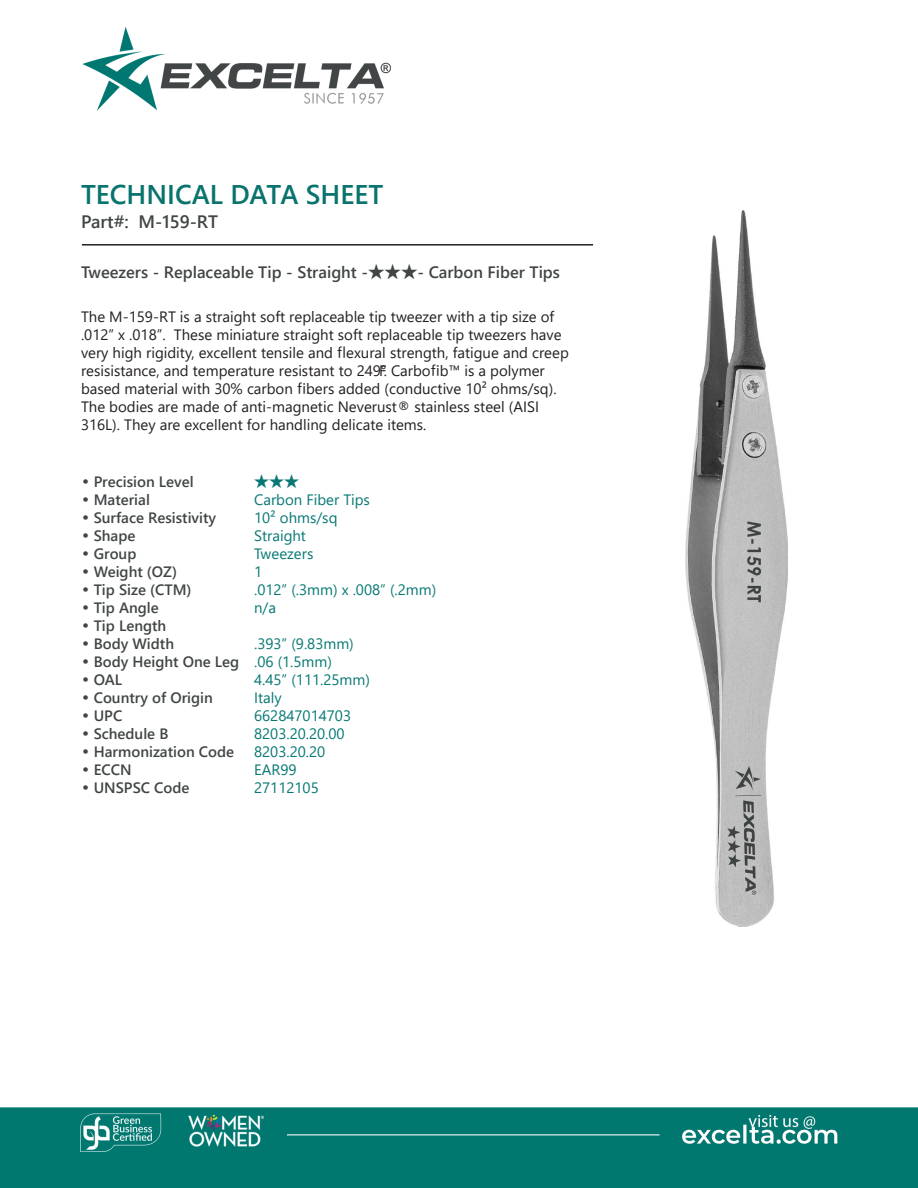
<style>
.page{position:relative;width:918px;height:1188px;background:#fff}
.page>*{position:absolute;margin:0;border:0;box-sizing:border-box;transform-origin:0 0}
.t1{font:700 27px "Yu Gothic UI";color:#08746d}
.t2{font:700 18px "Yu Gothic UI";color:#414546}
.t3{font:700 16.5px "Yu Gothic UI";color:#414546}
.t4{font:15px/18px "Yu Gothic UI";color:#231f20}
.CT_s_CTM{font:700 15px "Yu Gothic UI";color:#414546}
.CT_s_CTM-2{font:15px "Yu Gothic UI";color:#077874}
.s1{font-family:"Century Gothic";font-weight:400}
</style>
<div class="page">
<img style="left:0;top:27px;width:918px;height:1161px">
<img style="left:685px;top:211px;width:102px;height:716px">
<hr style="left:82px;top:244px;width:511px;height:2px;background:#231f20">
<p class="t1" style="left:81px;top:178px;width:304px">TECHNICAL DATA SHEET</p>
<p class="t2" style="left:81px;top:212px;width:139px">Part#: M-159-RT</p>
<p class="t3" style="left:81px;top:262px;width:481px">Tweezers - Replaceable Tip - Straight -★★★- Carbon Fiber Tips</p>
<p class="t4" style="left:81px;top:306px;width:489px">The M-159-RT is a straight soft replaceable tip tweezer with a tip size of .012” x .018”. These miniature straight soft replaceable tip tweezers have very high rigidity, excellent tensile and flexural strength, fatigue and creep resisistance, and temperature resistant to 249°F. Carbofib™ is a polymer based material with 30% carbon fibers added (conductive 10² ohms/sq).<br>The bodies are made of anti-magnetic Neverust® stainless steel (AISI 316L). They are excellent for handling delicate items.</p>
<p class="CT_s_CTM" style="left:81px;top:473px;width:114px"><span class="s1">•</span> Precision Level</p>
<p class="CT_s_CTM-2" style="left:254px;top:467px;width:46px">★★★</p>
<p class="CT_s_CTM" style="left:81px;top:491px;width:70px"><span class="s1">•</span> Material</p>
<p class="CT_s_CTM-2" style="left:254px;top:485px;width:117px">Carbon Fiber Tips</p>
<p class="CT_s_CTM" style="left:81px;top:509px;width:137px"><span class="s1">•</span> Surface Resistivity</p>
<p class="CT_s_CTM-2" style="left:254px;top:503px;width:85px">10² ohms/sq</p>
<p class="CT_s_CTM" style="left:81px;top:527px;width:56px"><span class="s1">•</span> Shape</p>
<p class="CT_s_CTM-2" style="left:254px;top:521px;width:53px">Straight</p>
<p class="CT_s_CTM" style="left:81px;top:545px;width:57px"><span class="s1">•</span> Group</p>
<p class="CT_s_CTM-2" style="left:254px;top:539px;width:61px">Tweezers</p>
<p class="CT_s_CTM" style="left:81px;top:563px;width:98px"><span class="s1">•</span> Weight (OZ)</p>
<p class="CT_s_CTM-2" style="left:254px;top:557px;width:10px">1</p>
<p class="CT_s_CTM" style="left:81px;top:581px;width:112px"><span class="s1">•</span> Tip Size (CTM)</p>
<p class="CT_s_CTM-2" style="left:254px;top:575px;width:184px">.012” (.3mm) x .008” (.2mm)</p>
<p class="CT_s_CTM" style="left:81px;top:599px;width:79px"><span class="s1">•</span> Tip Angle</p>
<p class="CT_s_CTM-2" style="left:254px;top:593px;width:23px">n/a</p>
<p class="CT_s_CTM" style="left:81px;top:617px;width:87px"><span class="s1">•</span> Tip Length</p>
<p class="CT_s_CTM" style="left:81px;top:635px;width:95px"><span class="s1">•</span> Body Width</p>
<p class="CT_s_CTM-2" style="left:254px;top:629px;width:101px">.393” (9.83mm)</p>
<p class="CT_s_CTM" style="left:81px;top:653px;width:160px"><span class="s1">•</span> Body Height One Leg</p>
<p class="CT_s_CTM-2" style="left:254px;top:647px;width:79px">.06 (1.5mm)</p>
<p class="CT_s_CTM" style="left:81px;top:671px;width:43px"><span class="s1">•</span> OAL</p>
<p class="CT_s_CTM-2" style="left:254px;top:665px;width:117px">4.45” (111.25mm)</p>
<p class="CT_s_CTM" style="left:81px;top:689px;width:133px"><span class="s1">•</span> Country of Origin</p>
<p class="CT_s_CTM-2" style="left:254px;top:683px;width:29px">Italy</p>
<p class="CT_s_CTM" style="left:81px;top:707px;width:43px"><span class="s1">•</span> UPC</p>
<p class="CT_s_CTM-2" style="left:254px;top:701px;width:99px">662847014703</p>
<p class="CT_s_CTM" style="left:81px;top:725px;width:89px"><span class="s1">•</span> Schedule B</p>
<p class="CT_s_CTM-2" style="left:254px;top:719px;width:92px">8203.20.20.00</p>
<p class="CT_s_CTM" style="left:81px;top:743px;width:155px"><span class="s1">•</span> Harmonization Code</p>
<p class="CT_s_CTM-2" style="left:254px;top:737px;width:73px">8203.20.20</p>
<p class="CT_s_CTM" style="left:81px;top:761px;width:52px"><span class="s1">•</span> ECCN</p>
<p class="CT_s_CTM-2" style="left:254px;top:755px;width:44px">EAR99</p>
<p class="CT_s_CTM" style="left:81px;top:779px;width:110px"><span class="s1">•</span> UNSPSC Code</p>
<p class="CT_s_CTM-2" style="left:254px;top:773px;width:66px">27112105</p>
</div>
